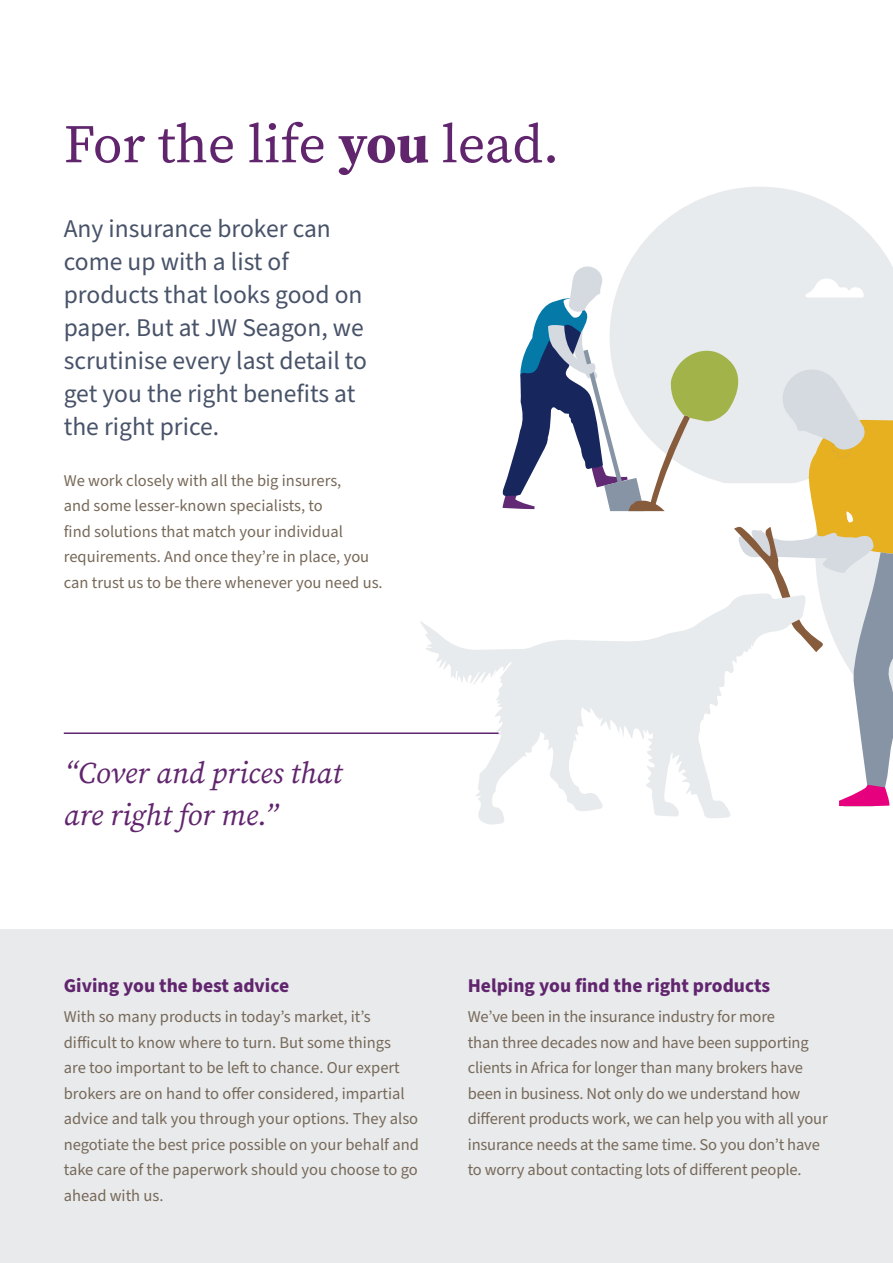
<style>
.page{position:relative;width:893px;height:1263px;background:#fff}
.page>*{position:absolute;margin:0;border:0;box-sizing:border-box;transform-origin:0 0}
.t1{font:54px "Source Serif Pro";color:#61256e}
.t2{font:italic 30px/42px "Source Serif Variable";color:#61256e}
.t3{font:25.5px/33px "Source Sans Pro";color:#485369}
.t4{font:700 19.5px "Source Sans Pro";color:#61256e}
.t5{font:16.5px/25.5px "Source Sans Pro";letter-spacing:-.005em;color:#776959}
.s1{font-weight:700}
</style>
<div class="page">
<div style="left:0;top:929px;width:893px;height:334px;background:#e8eaec"></div>
<svg style="left:628px;top:187px;width:264px;height:79px;fill:#e8ebed"></svg>
<svg style="left:420px;top:621px;width:310px;height:204px"></svg>
<svg style="left:502px;top:266px;width:391px;height:542px"></svg>
<hr style="left:64px;top:732px;width:435px;height:2px;background:#61256e">
<h1 class="t1" style="left:64px;top:108px;width:497px">For the life <span class="s1">you</span> lead.</h1>
<h3 class="t3" style="left:64px;top:212px;width:305px">Any insurance broker can come up with a list of products that looks good on paper. But at JW Seagon, we scrutinise every last detail to get you the right benefits at the right price.</h3>
<p class="t5" style="left:64px;top:468px;width:320px">We work closely with all the big insurers,<br>and some lesser-known specialists, to<br>find solutions that match your individual requirements. And once they’re in place, you can trust us to be there whenever you need us.</p>
<h2 class="t2" style="left:64px;top:751px;width:280px">“Cover and prices that are right for me.”</h2>
<p class="t4" style="left:64px;top:973px;width:227px">Giving you the best advice</p>
<p class="t5" style="left:64px;top:1004px;width:357px">With so many products in today’s market, it’s difficult to know where to turn. But some things<br>are too important to be left to chance. Our expert brokers are on hand to offer considered, impartial advice and talk you through your options. They also negotiate the best price possible on your behalf and take care of the paperwork should you choose to go ahead with us.</p>
<p class="t4" style="left:468px;top:973px;width:304px">Helping you find the right products</p>
<p class="t5" style="left:468px;top:1004px;width:362px">We’ve been in the insurance industry for more<br>than three decades now and have been supporting clients in Africa for longer than many brokers have been in business. Not only do we understand how different products work, we can help you with all your insurance needs at the same time. So you don’t have to worry about contacting lots of different people.</p>
</div>
